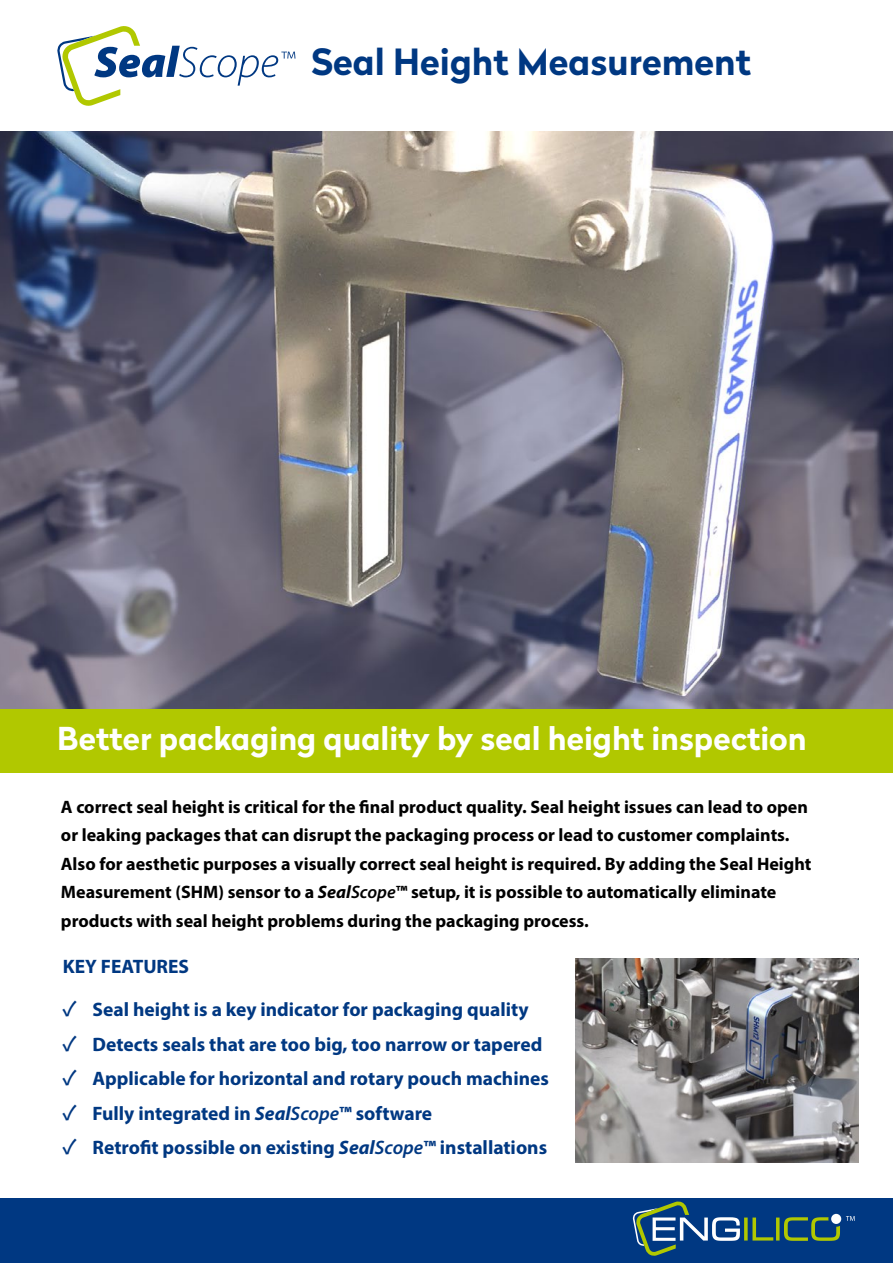
<style>
.page{position:relative;width:893px;height:1263px;background:#fff}
.page>*{position:absolute;margin:0;border:0;box-sizing:border-box;transform-origin:0 0}
.t1{font:700 36px "Radikal";color:#003882}
.t2{font:700 31.5px "Radikal";color:#fff}
.t3{font:700 19.5px "Myriad Pro";color:#003882}
.t4{font:700 18px/28.5px "Myriad Pro";color:#000}
.s1{font-style:italic}
.s2{font-weight:600;font-style:italic}
.s3{font-family:"Source Code Variable";font-weight:400;font-size:22.5px}
</style>
<div class="page">
<img style="left:0;top:132px;width:893px;height:577px">
<div style="left:0;top:709px;width:893px;height:63px;background:#b1c800"></div>
<div style="left:0;top:1198px;width:893px;height:65px;background:#003882"></div>
<svg style="left:633px;top:1201px;width:207px;height:55px"></svg>
<svg style="left:846px;top:1216px;width:9px;height:5px"></svg>
<svg style="left:57px;top:26px;width:238px;height:80px"></svg>
<img style="left:575px;top:958px;width:283px;height:204px">
<h1 class="t1" style="left:311px;top:36px;width:441px">Seal Height Measurement</h1>
<h2 class="t2" style="left:57px;top:715px;width:751px">Better packaging quality by seal height inspection</h2>
<p class="t4" style="left:61px;top:792px;width:752px">A correct seal height is critical for the final product quality. Seal height issues can lead to open or leaking packages that can disrupt the packaging process or lead to customer complaints.<br>Also for aesthetic purposes a visually correct seal height is required. By adding the Seal Height Measurement (SHM) sensor to a <span class="s1">Seal</span><span class="s2">Scope</span>™ setup, it is possible to automatically eliminate products with seal height problems during the packaging process.</p>
<p class="t3" style="left:63px;top:954px;width:128px">KEY FEATURES</p>
<p class="t3" style="left:63px;top:997px;width:467px"><span class="s3">✓</span> Seal height is a key indicator for packaging quality</p>
<p class="t3" style="left:63px;top:1031px;width:481px"><span class="s3">✓</span> Detects seals that are too big, too narrow or tapered</p>
<p class="t3" style="left:63px;top:1066px;width:488px"><span class="s3">✓</span> Applicable for horizontal and rotary pouch machines</p>
<p class="t3" style="left:63px;top:1100px;width:371px"><span class="s3">✓</span> Fully integrated in <span class="s1">Seal</span><span class="s2">Scope</span>™ software</p>
<p class="t3" style="left:63px;top:1135px;width:486px"><span class="s3">✓</span> Retrofit possible on existing <span class="s1">Seal</span><span class="s2">Scope</span>™ installations</p>
</div>
